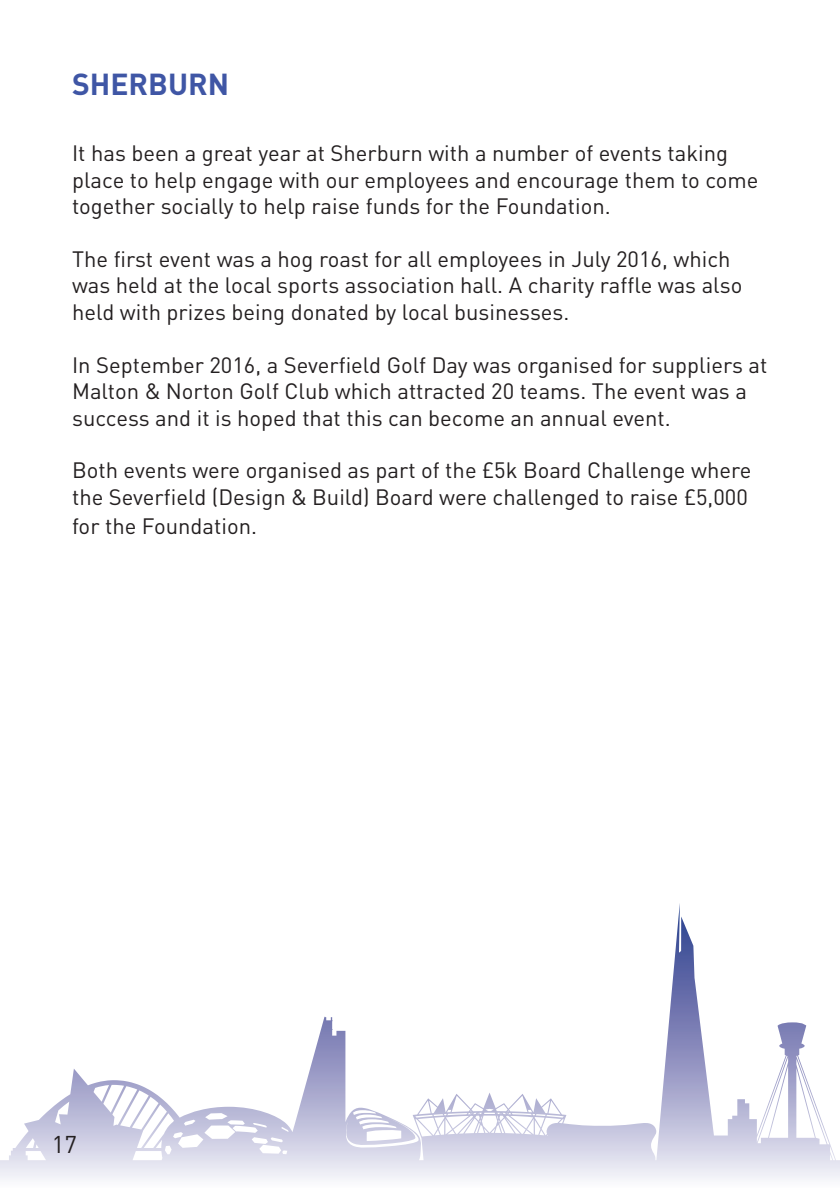
<style>
.page{position:relative;width:840px;height:1191px;background:#fff}
.page>*{position:absolute;margin:0;border:0;box-sizing:border-box;transform-origin:0 0}
.t1{font:700 30px "DINOT";color:#3f56a5}
.t2{font:24px "DINOT";color:#231f20}
.t3{font:22px/26.4px "DINOT";color:#231f20}
</style>
<div class="page">
<svg style="left:0;top:903px;width:839px;height:276px"></svg>
<p class="t1" style="left:72px;top:61px;width:158px">SHERBURN</p>
<p class="t3" style="left:72px;top:138px;width:687px">It has been a great year at Sherburn with a number of events taking place to help engage with our employees and encourage them to come together socially to help raise funds for the Foundation.</p>
<p class="t3" style="left:72px;top:244px;width:671px">The first event was a hog roast for all employees in July 2016, which was held at the local sports association hall. A charity raffle was also held with prizes being donated by local businesses.</p>
<p class="t3" style="left:72px;top:350px;width:696px">In September 2016, a Severfield Golf Day was organised for suppliers at<br>Malton &amp; Norton Golf Club which attracted 20 teams. The event was a success and it is hoped that this can become an annual event.</p>
<p class="t3" style="left:72px;top:455px;width:680px">Both events were organised as part of the £5k Board Challenge where the Severfield (Design &amp; Build) Board were challenged to raise £5,000</p>
<p class="t3" style="left:72px;top:510px;width:186px">for the Foundation.</p>
<p class="t2" style="left:52px;top:1126px;width:27px">17</p>
</div>
